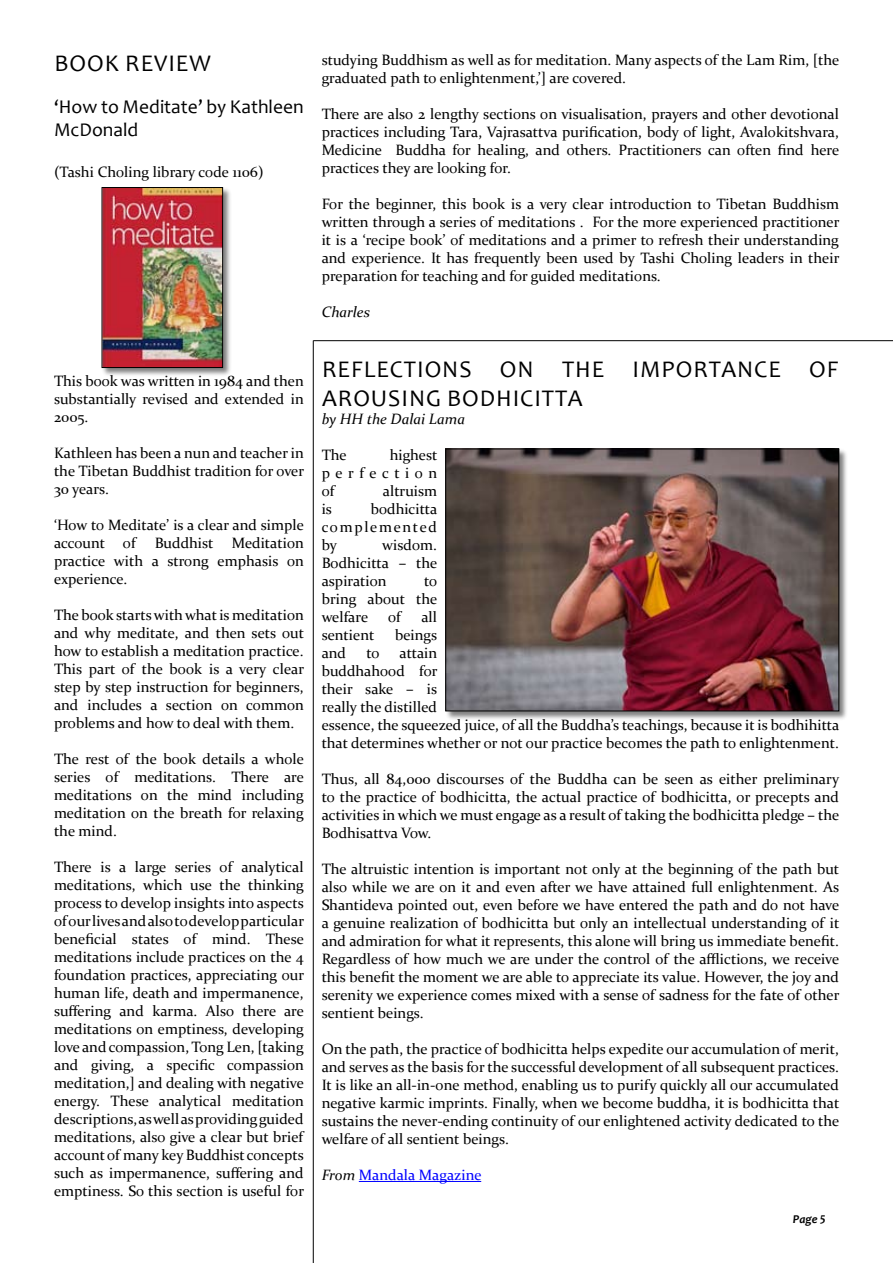
<style>
.page{position:relative;width:893px;height:1263px;background:#fff}
.page>*{position:absolute;margin:0;border:0;box-sizing:border-box;transform-origin:0 0}
.t1{font:24px "Candara";letter-spacing:.04em;color:#000}
.t2{font:19.5px/23.4px "Candara";color:#000}
.t3{font:15px/18px "Constantia";color:#000;text-align:justify}
.t4{font:italic 15px "Constantia";color:#000}
.t5{font:15px "Constantia";color:#00f}
.t6{font:italic 700 12px "Candara";color:#000}
.s1{font-style:italic;color:#000}
</style>
<div class="page">
<hr style="left:359px;top:1181px;width:122px;height:1px;background:#00f">
<hr style="left:313px;top:341px;width:1px;height:922px;background:#000">
<hr style="left:313px;top:340px;width:580px;height:1px;background:#000">
<div style="left:100px;top:186px;width:133px;height:192px;background:#000;opacity:.5"></div>
<img style="left:104px;top:189px;width:117px;height:177px">
<div style="left:102px;top:187px;width:121px;height:181px;border:1px solid #000"></div>
<div style="left:444px;top:447px;width:404px;height:274px;background:#000;opacity:.5"></div>
<img style="left:448px;top:451px;width:389px;height:258px">
<div style="left:446px;top:449px;width:393px;height:262px;border:1px solid #000"></div>
<h1 class="t1" style="left:54px;top:49px;width:33px">BOOK</h1>
<h1 class="t1" style="left:125px;top:49px;width:87px">REVIEW</h1>
<h2 class="t2" style="left:54px;top:95px;width:251px">‘HOW TO MEDITATE’ BY KATHLEEN<br>MCDONALD</h2>
<p class="t3" style="left:54px;top:162px;width:211px">(Tashi Choling library code 1106)</p>
<p class="t3" style="left:322px;top:50px;width:519px">studying Buddhism as well as for meditation. Many aspects of the Lam Rim, [the graduated path to enlightenment,’] are covered.</p>
<p class="t3" style="left:322px;top:104px;width:519px">There are also 2 lengthy sections on visualisation, prayers and other devotional practices including Tara, Vajrasattva purification, body of light, Avalokitshvara, Medicine Buddha for healing, and others. Practitioners can often find here practices they are looking for.</p>
<p class="t3" style="left:322px;top:194px;width:519px">For the beginner, this book is a very clear introduction to Tibetan Buddhism written through a series of meditations . For the more experienced practitioner it is a ‘recipe book’ of meditations and a primer to refresh their understanding and experience. It has frequently been used by Tashi Choling leaders in their preparation for teaching and for guided meditations.</p>
<p class="t4" style="left:322px;top:302px;width:50px">Charles</p>
<p class="t3" style="left:54px;top:371px;width:251px">This book was written in 1984 and then substantially revised and extended in 2005.</p>
<p class="t3" style="left:54px;top:443px;width:252px">Kathleen has been a nun and teacher in the Tibetan Buddhist tradition for over 30 years.</p>
<p class="t3" style="left:54px;top:515px;width:251px">‘How to Meditate’ is a clear and simple account of</p>
<p class="t3" style="left:54px;top:533px;width:251px;text-indent:101px">Buddhist Meditation practice with a strong emphasis on experience.</p>
<p class="t3" style="left:54px;top:605px;width:252px">The book starts with what is meditation and why meditate, and then sets out how to establish a meditation practice.<br>This part of the book is a very clear step by step instruction for beginners, and includes a section on common problems and how to deal with them.</p>
<p class="t3" style="left:54px;top:749px;width:252px">The rest of the book details a whole series of meditations. There are meditations on the mind including meditation on the breath for relaxing the mind.</p>
<p class="t3" style="left:54px;top:857px;width:252px">There is a large series of analytical meditations, which use the thinking process to develop insights into aspects of our lives and also to develop particular beneficial states of mind. These meditations include practices on the 4 foundation practices, appreciating our human life, death and impermanence, suffering and karma. Also there are meditations on emptiness, developing love and compassion, Tong Len, [taking and giving, a specific compassion meditation,] and dealing with negative energy. These analytical meditation descriptions, as well as providing guided meditations, also give a clear but brief account of many key Buddhist concepts such as impermanence, suffering and emptiness. So this section is useful for</p>
<h1 class="t1" style="left:322px;top:355px;width:30px">REFLECTIONS</h1>
<h1 class="t1" style="left:500px;top:355px;width:17px">ON</h1>
<h1 class="t1" style="left:562px;top:355px;width:15px">THE</h1>
<h1 class="t1" style="left:632px;top:355px;width:16px">IMPORTANCE</h1>
<h1 class="t1" style="left:809px;top:355px;width:15px">OF</h1>
<h1 class="t1" style="left:322px;top:383px;width:16px">AROUSING</h1>
<h1 class="t1" style="left:447px;top:383px;width:30px">BODHICITTA</h1>
<p class="t4" style="left:322px;top:409px;width:145px">by HH the Dalai Lama</p>
<p class="t3" style="left:322px;top:445px;width:27px">The</p>
<p class="t3" style="left:322px;top:445px;width:117px;text-indent:68px">highest perfection of</p>
<p class="t3" style="left:383px;top:481px;width:56px">altruism</p>
<p class="t3" style="left:322px;top:499px;width:117px;text-indent:49px">bodhicitta complemented by</p>
<p class="t3" style="left:322px;top:499px;width:12px">is</p>
<p class="t3" style="left:322px;top:535px;width:117px;text-indent:61px">wisdom.<br>Bodhicitta – the aspiration</p>
<p class="t3" style="left:322px;top:571px;width:117px;text-indent:103px">to bring about the welfare</p>
<p class="t3" style="left:388px;top:607px;width:14px">of</p>
<p class="t3" style="left:421px;top:607px;width:17px">all</p>
<p class="t3" style="left:322px;top:625px;width:54px">sentient</p>
<p class="t3" style="left:395px;top:625px;width:44px">beings</p>
<p class="t3" style="left:322px;top:643px;width:26px">and</p>
<p class="t3" style="left:366px;top:643px;width:15px">to</p>
<p class="t3" style="left:322px;top:643px;width:519px;text-align:left;text-indent:78px">attain<br>buddhahood for<br>their sake – is<br>really the distilled<br>essence, the squeezed juice, of all the Buddha’s teachings, because it is bodhihitta that determines whether or not our practice becomes the path to enlightenment.</p>
<p class="t3" style="left:322px;top:769px;width:519px">Thus, all 84,000 discourses of the Buddha can be seen as either preliminary to the practice of bodhicitta, the actual practice of bodhicitta, or precepts and activities in which we must engage as a result of taking the bodhicitta pledge – the Bodhisattva Vow.</p>
<p class="t3" style="left:322px;top:859px;width:519px">The altruistic intention is important not only at the beginning of the path but also while we are on it and even after we have attained full enlightenment. As Shantideva pointed out, even before we have entered the path and do not have a genuine realization of bodhicitta but only an intellectual understanding of it and admiration for what it represents, this alone will bring us immediate benefit.<br>Regardless of how much we are under the control of the afflictions, we receive this benefit the moment we are able to appreciate its value. However, the joy and serenity we experience comes mixed with a sense of sadness for the fate of other sentient beings.</p>
<p class="t3" style="left:322px;top:1039px;width:519px">On the path, the practice of bodhicitta helps expedite our accumulation of merit, and serves as the basis for the successful development of all subsequent practices.<br>It is like an all-in-one method, enabling us to purify quickly all our accumulated negative karmic imprints. Finally, when we become buddha, it is bodhicitta that sustains the never-ending continuity of our enlightened activity dedicated to the welfare of all sentient beings.</p>
<p class="t5" style="left:322px;top:1165px;width:161px"><span class="s1">From</span> Mandala Magazine</p>
<p class="t6" style="left:793px;top:1211px;width:26px">Page</p>
</div>
